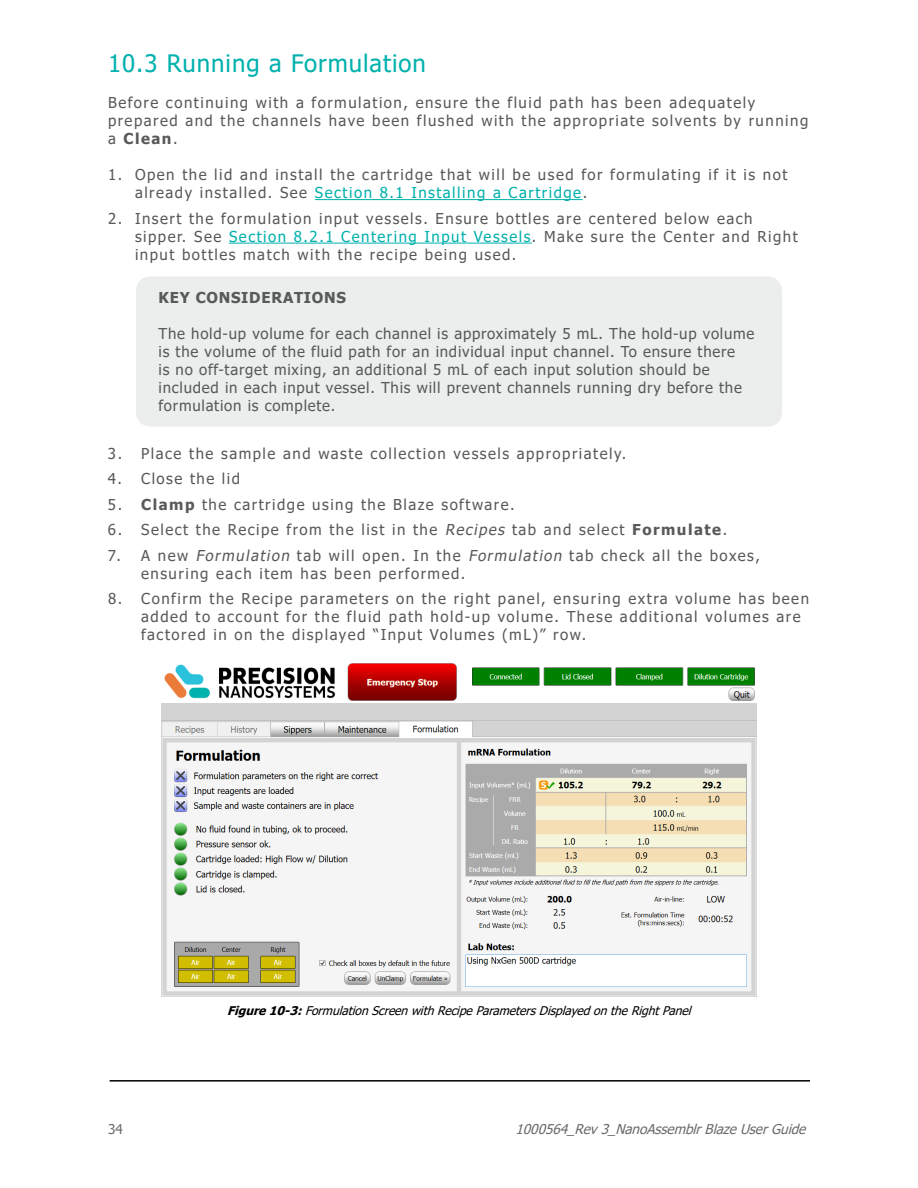
<style>
.page{position:relative;width:918px;height:1188px;background:#fff}
.page>*{position:absolute;margin:0;border:0;box-sizing:border-box;transform-origin:0 0}
.t1{font:24px "Tahoma";letter-spacing:.04em;color:#00b1ad}
.t2{font:15px/18px "Tahoma";letter-spacing:.1em;color:#58595b}
.t3{font:15px/18px "Tahoma";letter-spacing:.05em;color:#58595b}
.t4{font:700 15px "Tahoma";letter-spacing:.05em;color:#58595b}
.t5{font:italic 13.5px "Tahoma";color:#6c6c6c}
.t6{font:13.5px "Tahoma";color:#6c6c6c}
.t7{font:italic 12px "Tahoma";color:#000}
.s1{font-weight:700}
.s2{color:#00b1ad}
.s3{font-style:italic}
</style>
<div class="page">
<hr style="left:110px;top:1080px;width:700px;height:2px;background:#000">
<hr style="left:315px;top:199px;width:268px;height:1px;background:#00b1ad">
<hr style="left:229px;top:243px;width:303px;height:1px;background:#00b1ad">
<div style="left:136px;top:276px;width:646px;height:151px;background:#eceded;border-radius:14px"></div>
<img style="left:161px;top:663px;width:596px;height:334px">
<h1 class="t1" style="left:108px;top:48px;width:319px">10.3 Running a Formulation</h1>
<p class="t2" style="left:108px;top:95px;width:702px">Before continuing with a formulation, ensure the fluid path has been adequately prepared and the channels have been flushed with the appropriate solvents by running a <span class="s1">Clean</span>.</p>
<p class="t2" style="left:135px;top:167px;width:654px;text-indent:-27px">1. Open the lid and install the cartridge that will be used for formulating if it is not already installed. See <span class="s2">Section 8.1 Installing a Cartridge</span>.</p>
<p class="t2" style="left:135px;top:210px;width:664px;text-indent:-27px">2. Insert the formulation input vessels. Ensure bottles are centered below each sipper. See <span class="s2">Section 8.2.1 Centering Input Vessels</span>. Make sure the Center and Right input bottles match with the recipe being used.</p>
<p class="t4" style="left:159px;top:287px;width:189px">KEY CONSIDERATIONS</p>
<p class="t3" style="left:159px;top:326px;width:597px">The hold-up volume for each channel is approximately 5 mL. The hold-up volume is the volume of the fluid path for an individual input channel. To ensure there<br>is no off-target mixing, an additional 5 mL of each input solution should be included in each input vessel. This will prevent channels running dry before the formulation is complete.</p>
<p class="t2" style="left:108px;top:445px;width:520px">3. Place the sample and waste collection vessels appropriately.</p>
<p class="t2" style="left:108px;top:470px;width:134px">4. Close the lid</p>
<p class="t2" style="left:108px;top:496px;width:408px">5. <span class="s1">Clamp</span> the cartridge using the Blaze software.</p>
<p class="t2" style="left:108px;top:521px;width:621px">6. Select the Recipe from the list in the <span class="s3">Recipes</span> tab and select <span class="s1">Formulate</span>.</p>
<p class="t2" style="left:141px;top:547px;width:620px;text-indent:-33px">7. A new <span class="s3">Formulation</span> tab will open. In the <span class="s3">Formulation</span> tab check all the boxes, ensuring each item has been performed.</p>
<p class="t2" style="left:141px;top:590px;width:669px;text-indent:-33px">8. Confirm the Recipe parameters on the right panel, ensuring extra volume has been added to account for the fluid path hold-up volume. These additional volumes are factored in on the displayed “Input Volumes (mL)” row.</p>
<p class="t7" style="left:227px;top:1003px;width:470px"><span class="s1">Figure10-3:</span>FormulationScreenwithRecipeParametersDisplayedontheRightPanel</p>
<p class="t6" style="left:108px;top:1120px;width:16px">34</p>
<p class="t5" style="left:516px;top:1120px;width:297px">1000564_Rev3_NanoAssemblrBlazeUserGuide</p>
</div>
